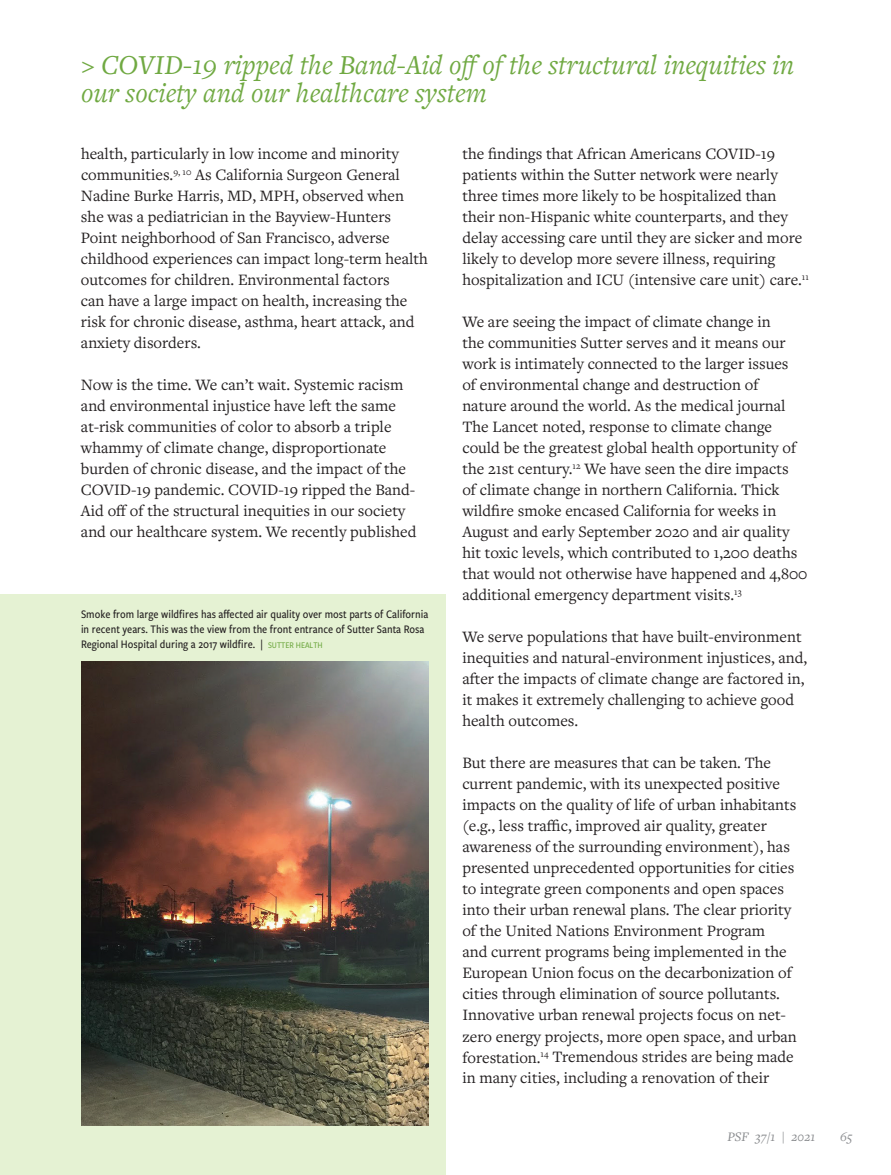
<style>
.page{position:relative;width:891px;height:1175px;background:#fff}
.page>*{position:absolute;margin:0;border:0;box-sizing:border-box;transform-origin:0 0}
.t1{font:italic 28.5px/28.5px "Freight Text Pro";color:#70a942}
.t2{font:16.5px/21px "Freight Text Pro";color:#231f20}
.t3{font:italic 13.5px "Freight Text Pro";color:#898b8e}
.t4{font:500 12px/15px "Freight Sans Cnd Pro";color:#231f20}
.s1{font-size:9px;color:#70a942}
</style>
<div class="page">
<div style="left:0;top:594px;width:446px;height:580px;background:#e5f2d3"></div>
<img style="left:81px;top:661px;width:348px;height:464px">
<h1 class="t1" style="left:81px;top:49px;width:715px">&gt; COVID-19 ripped the Band-Aid offof the structural inequities in our society and our healthcare system</h1>
<p class="t2" style="left:81px;top:143px;width:348px">health, particularly in low income and minority communities.<sup>9,</sup> <sup>10</sup> As California Surgeon General Nadine Burke Harris, MD, MPH, observed when she was a pediatrician in the Bayview-Hunters Point neighborhood of San Francisco, adverse childhood experiences can impact long-term health outcomes for children. Environmental factors<br>can have a large impact on health, increasing the risk for chronic disease, asthma, heart attack, and anxiety disorders.</p>
<p class="t2" style="left:81px;top:374px;width:337px">Now is the time. We can’t wait. Systemic racism and environmental injustice have left the same at-risk communities of color to absorb a triple whammy of climate change, disproportionate burden of chronic disease, and the impact of the COVID-19 pandemic. COVID-19 ripped the Band-Aid off of the structural inequities in our society and our healthcare system. We recently published</p>
<p class="t4" style="left:81px;top:606px;width:349px">Smoke from large wildfires has affected air quality over most parts of California in recent years. This was the view from the front entrance of Sutter Santa Rosa<br>Regional Hospital during a 2017 wildfire. | <span class="s1">SUTTER HEALTH</span></p>
<p class="t2" style="left:462px;top:143px;width:348px">the findings that African Americans COVID-19 patients within the Sutter network were nearly three times more likely to be hospitalized than their non-Hispanic white counterparts, and they delay accessing care until they are sicker and more likely to develop more severe illness, requiring hospitalization and ICU (intensive care unit) care.<sup>11</sup></p>
<p class="t2" style="left:462px;top:311px;width:347px">We are seeing the impact of climate change in<br>the communities Sutter serves and it means our work is intimately connected to the larger issues<br>of environmental change and destruction of<br>nature around the world. As the medical journal The Lancet noted, response to climate change could be the greatest global health opportunity of the 21st century.<sup>12</sup> We have seen the dire impacts<br>of climate change in northern California. Thick wildfire smoke encased California for weeks in August and early September 2020 and air quality hit toxic levels, which contributed to 1,200 deaths that would not otherwise have happened and 4,800 additional emergency department visits.<sup>13</sup></p>
<p class="t2" style="left:462px;top:626px;width:346px">We serve populations that have built-environment inequities and natural-environment injustices, and, after the impacts of climate change are factored in, it makes it extremely challenging to achieve good health outcomes.</p>
<p class="t2" style="left:462px;top:752px;width:336px">But there are measures that can be taken. The current pandemic, with its unexpected positive impacts on the quality of life of urban inhabitants (e.g., less traffic, improved air quality, greater awareness of the surrounding environment), has presented unprecedented opportunities for cities to integrate green components and open spaces into their urban renewal plans. The clear priority of the United Nations Environment Program<br>and current programs being implemented in the European Union focus on the decarbonization of cities through elimination of source pollutants.<br>Innovative urban renewal projects focus on net&shy;zero energy projects, more open space, and urban forestation.<sup>14</sup> Tremendous strides are being made in many cities, including a renovation of their</p>
<p class="t3" style="left:727px;top:1128px;width:89px">PSF 37/1 | 2021</p>
<p class="t3" style="left:840px;top:1128px;width:14px">65</p>
</div>
